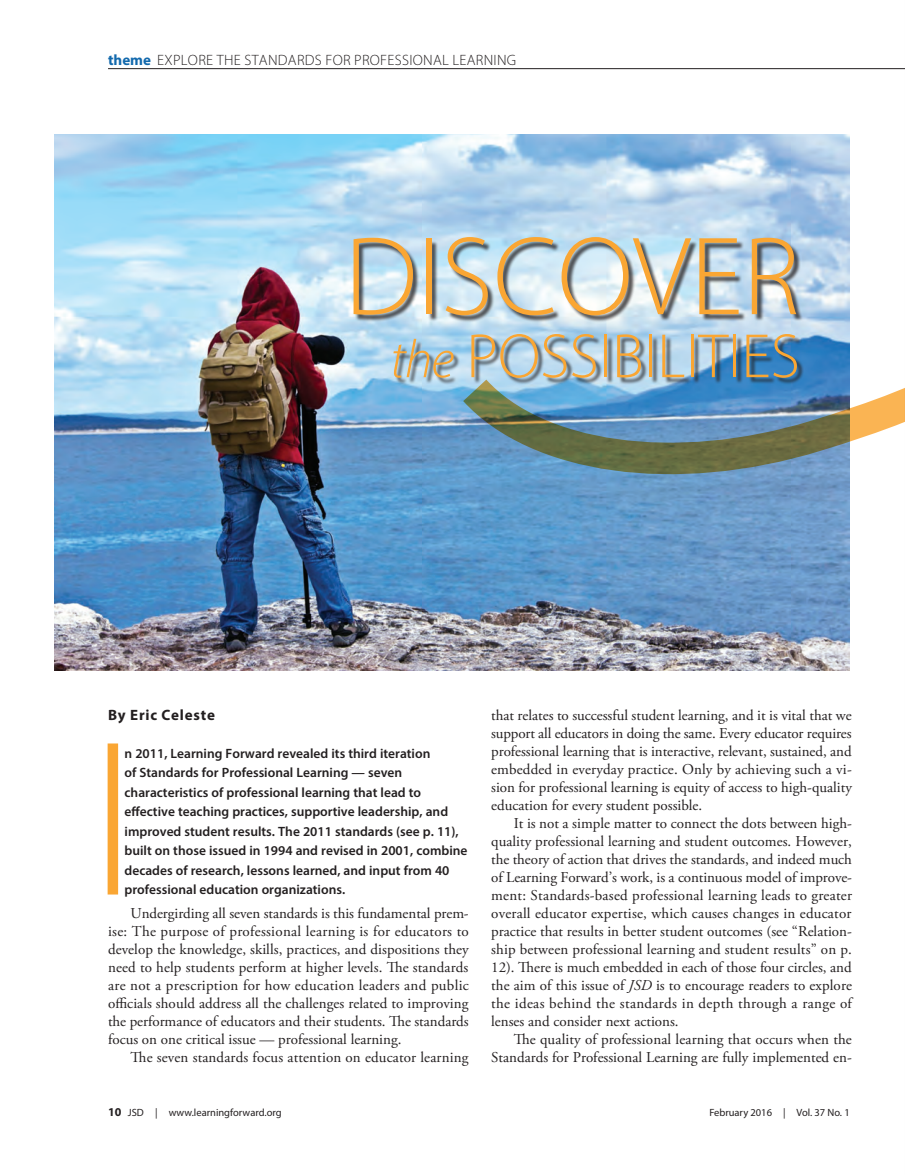
<style>
.page{position:relative;width:905px;height:1175px;background:#fff}
.page>*{position:absolute;margin:0;border:0;box-sizing:border-box;transform-origin:0 0}
.t1{font:300 112.5px "Myriad Pro";color:#faa633}
.t2{font:300 63px "Myriad Pro";color:#faa633}
.body{font:15px/18px "Adobe Garamond Pro";color:#231f20;text-align:justify}
.toppers{font:300 15px "Myriad Pro";letter-spacing:.02em;color:#231f20}
.byline{font:700 15px "Myriad Pro";letter-spacing:.05em;color:#231f20}
.box{font:600 13.5px/19.5px "Myriad Pro";color:#231f20}
.t3{font:10.5px "Myriad Pro";color:#231f20}
.s1{font-weight:700;color:#1269ad}
.s2{font-style:italic;font-size:54px}
.s3{font-style:italic}
.s4{font-weight:700;font-size:12px}
</style>
<div class="page">
<img style="left:55px;top:135px;width:794px;height:536px">
<hr style="left:108px;top:68px;width:796px;height:1px;background:#231f20">
<div style="left:355px;top:239px;width:449px;height:146px;background:#231f20;opacity:.75"></div>
<hr style="left:904px;top:0;width:1px;height:1174px;background:#fef0db">
<img style="left:440px;top:241px;width:464px;height:238px">
<div style="left:108px;top:743px;width:10px;height:151px;background:#faa633"></div>
<p class="toppers" style="left:108px;top:51px;width:410px"><span class="s1">theme</span> EXPLORE THE STANDARDS FOR PROFESSIONAL LEARNING</p>
<p class="t1" style="left:344px;top:209px;width:456px">DISCOVER</p>
<p class="t2" style="left:390px;top:318px;width:411px"><span class="s2">the</span> POSSIBILITIES</p>
<p class="byline" style="left:108px;top:705px;width:108px">By Eric Celeste</p>
<p class="box" style="left:124px;top:743px;width:344px">n 2011, Learning Forward revealed its third iteration<br>of Standards for Professional Learning — seven characteristics of professional learning that lead to effective teaching practices, supportive leadership, and improved student results. The 2011 standards (see p. 11), built on those issued in 1994 and revised in 2001, combine decades of research, lessons learned, and input from 40 professional education organizations.</p>
<p class="body" style="left:108px;top:905px;width:362px;text-indent:22px">Undergirding all seven standards is this fundamental prem&shy;ise: The purpose of professional learning is for educators to develop the knowledge, skills, practices, and dispositions they need to help students perform at higher levels. The standards are not a prescription for how education leaders and public officials should address all the challenges related to improving the performance of educators and their students. The standards focus on one critical issue — professional learning.</p>
<p class="body" style="left:130px;top:1049px;width:339px">The seven standards focus attention on educator learning</p>
<p class="body" style="left:491px;top:707px;width:362px">that relates to successful student learning, and it is vital that we support all educators in doing the same. Every educator requires professional learning that is interactive, relevant, sustained, and embedded in everyday practice. Only by achieving such a vi&shy;sion for professional learning is equity of access to high-quality education for every student possible.</p>
<p class="body" style="left:491px;top:815px;width:362px;text-indent:22px">It is not a simple matter to connect the dots between high&shy;quality professional learning and student outcomes. However, the theory of action that drives the standards, and indeed much of Learning Forward’s work, is a continuous model of improve&shy;ment: Standards-based professional learning leads to greater overall educator expertise, which causes changes in educator practice that results in better student outcomes (see “Relation&shy;ship between professional learning and student results” on p.<br>12). There is much embedded in each of those four circles, and the aim of this issue of <span class="s3">JSD</span> is to encourage readers to explore the ideas behind the standards in depth through a range of lenses and consider next actions.</p>
<p class="body" style="left:491px;top:1031px;width:362px;text-align:right">The quality of professional learning that occurs when the<br>Standards for Professional Learning are fully implemented en-</p>
<p class="t3" style="left:108px;top:1106px;width:175px"><span class="s4">10</span> JSD | www.learningforward.org</p>
<p class="t3" style="left:709px;top:1106px;width:142px">February 2016 | Vol. 37 No. 1</p>
</div>
